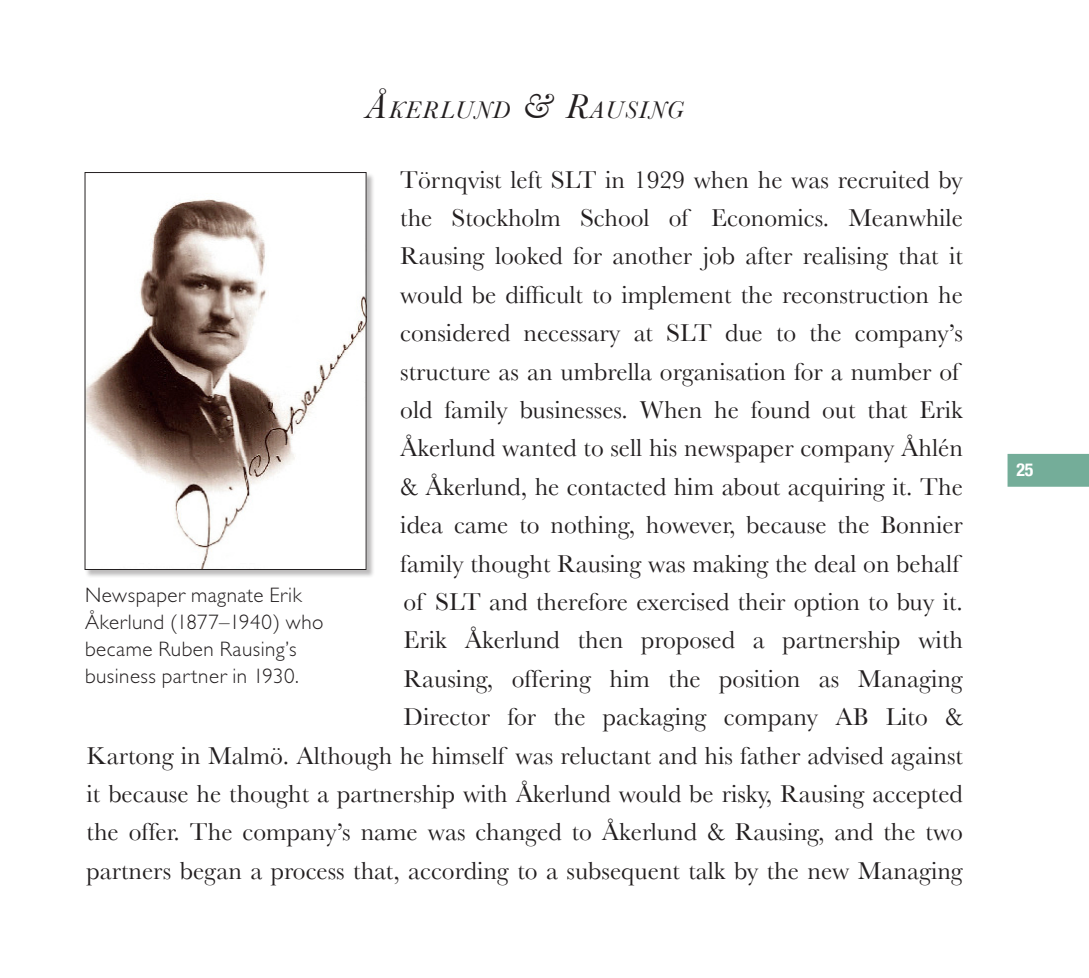
<style>
.page{position:relative;width:1089px;height:978px;background:#fff}
.page>*{position:absolute;margin:0;border:0;box-sizing:border-box;transform-origin:0 0}
.t1{font:25.5px/38.4px "Baskerville";color:#231f20;text-align:right}
.Rubrik_3{font:italic 25.2px "Baskerville";letter-spacing:.07em;color:#231f20}
.Bildtext{font:300 21px "Gill Sans";letter-spacing:.025em;color:#231f20}
.t2{font:700 condensed 18px "Helvetica Neue";color:#fff}
.s1{font-size:36px}
</style>
<div class="page">
<div style="left:1007px;top:454px;width:82px;height:33px;background:#74ad99"></div>
<div style="left:85px;top:173px;width:289px;height:405px;background:#231f20;opacity:.3"></div>
<img style="left:87px;top:174px;width:277px;height:394px">
<div style="left:85px;top:172px;width:281px;height:398px;border:1px solid #231f20"></div>
<p class="Rubrik_3" style="left:366px;top:95px;width:318px"><span class="s1">Å</span>KERLUND <span class="s1">&amp; R</span>AUSING</p>
<p class="t1" style="left:87px;top:160px;width:878px">Törnqvist left SLT in 1929 when he was recruited by<br>the Stockholm School of Economics. Meanwhile<br>Rausing looked for another job after realising that it<br>would be difficult to implement the reconstruction he<br>considered necessary at SLT due to the company’s<br>structure as an umbrella organisation for a number of<br>old family businesses. When he found out that Erik<br>Åkerlund wanted to sell his newspaper company Åhlén<br>&amp; Åkerlund, he contacted him about acquiring it. The<br>idea came to nothing, however, because the Bonnier<br>family thought Rausing was making the deal on behalf<br>of SLT and therefore exercised their option to buy it.<br>Erik Åkerlund then proposed a partnership with<br>Rausing, offering him the position as Managing<br>Director for the packaging company AB Lito &amp;<br>Kartong in Malmö. Although he himself was reluctant and his father advised against it because he thought a partnership with Åkerlund would be risky, Rausing accepted the offer. The company’s name was changed to Åkerlund &amp; Rausing, and the two partners began a process that, according to a subsequent talk by the new Managing</p>
<p class="Bildtext" style="left:85px;top:583px;width:218px">Newspaper magnate Erik</p>
<p class="Bildtext" style="left:85px;top:610px;width:240px">Åkerlund (1877–1940) who</p>
<p class="Bildtext" style="left:85px;top:637px;width:213px">became Ruben Rausing’s</p>
<p class="Bildtext" style="left:85px;top:664px;width:215px">business partner in 1930.</p>
<p class="t2" style="left:1016px;top:459px;width:19px">25</p>
</div>
